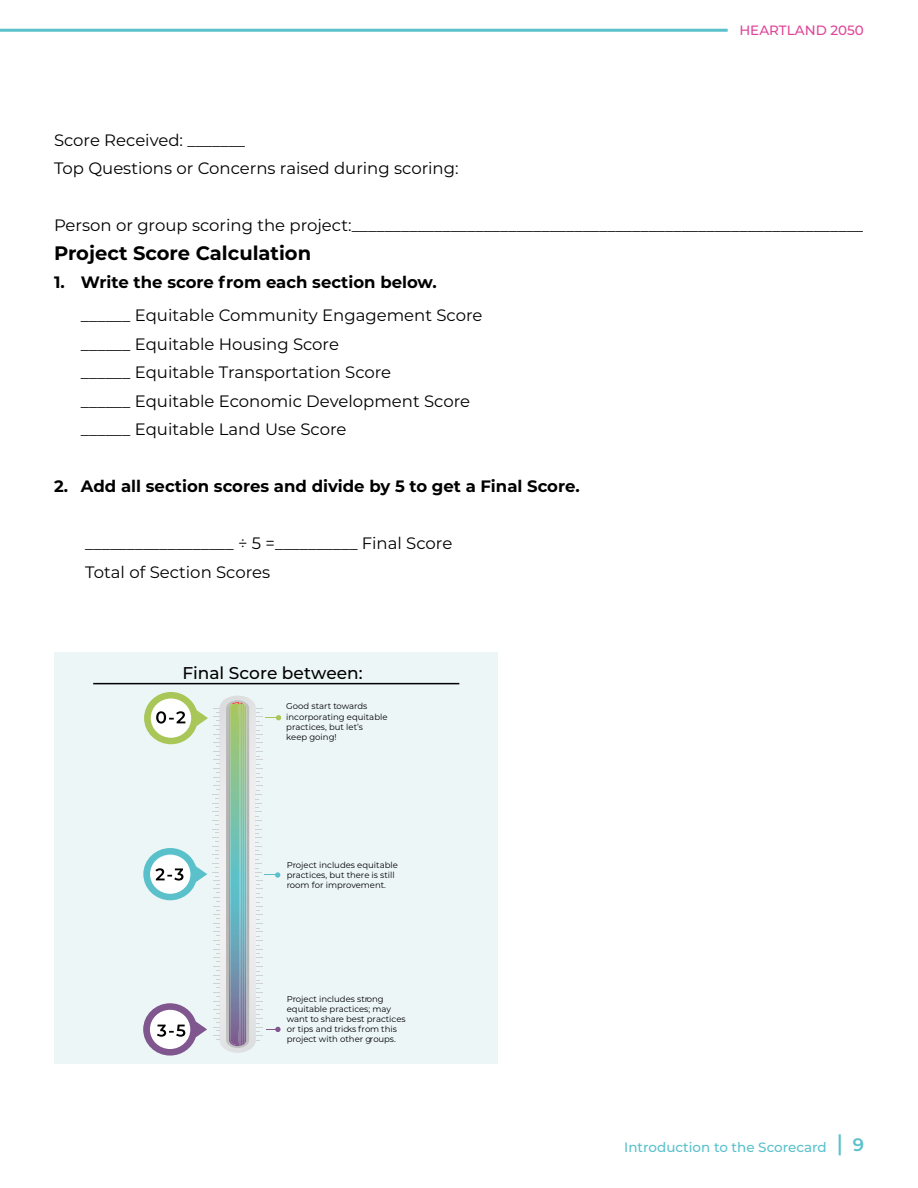
<style>
.page{position:relative;width:918px;height:1188px;background:#fff}
.page>*{position:absolute;margin:0;border:0;box-sizing:border-box;transform-origin:0 0}
.t1{font:600 22.5px "Montserrat";color:#5ac1cb;scale:.8 1}
.t2{font:700 19.5px "Montserrat";color:#000}
.t3{font:500 16.95px "Montserrat";color:#000}
.t4{font:16.5px/28.5px "Montserrat";color:#000}
.t5{font:700 16.5px "Montserrat";color:#000}
.t6{font:500 13.5px "Montserrat";color:#5ac1cb}
.t7{font:500 13.5px "Montserrat";color:#de4699}
.t8{font:8.55px/10.2px "Montserrat";color:#000}
.s1{font-size:18px}
</style>
<div class="page">
<hr style="left:0;top:29px;width:728px;height:3px;background:#5ac1cb">
<div style="left:54px;top:652px;width:443px;height:412px;background:#ecf6f7"></div>
<svg style="left:143px;top:692px;width:138px;height:364px"></svg>
<hr style="left:93px;top:683px;width:366px;height:1px;background:#000">
<p class="t4" style="left:54px;top:125px;width:406px">Score Received: _______<br>Top Questions or Concerns raised during scoring:</p>
<p class="t7" style="left:739px;top:20px;width:126px">HEARTLAND 2050</p>
<p class="t4" style="left:54px;top:210px;width:811px">Person or group scoring the project:______________________________________________________________</p>
<p class="t2" style="left:54px;top:239px;width:259px">Project Score Calculation</p>
<p class="t5" style="left:54px;top:270px;width:384px">1. Write the score from each section below.</p>
<p class="t4" style="left:81px;top:300px;width:403px">______ Equitable Community Engagement Score ______ Equitable Housing Score<br>______ Equitable Transportation Score<br>______ Equitable Economic Development Score ______ Equitable Land Use Score</p>
<p class="t5" style="left:54px;top:474px;width:527px">2. Add all section scores and divide by 5 to get a Final Score.</p>
<p class="t4" style="left:85px;top:528px;width:368px">__________________ ÷ 5 =__________ Final Score<br>Total of Section Scores</p>
<p class="t3" style="left:182px;top:661px;width:182px">Final Score between:</p>
<p class="t8" style="left:286px;top:701px;width:103px">Good start towards incorporating equitable practices, but let’s<br>keep going!</p>
<p class="t8" style="left:287px;top:859px;width:113px">Project includes equitable practices, but there is still room for improvement.</p>
<p class="t8" style="left:287px;top:993px;width:120px">Project includes strong equitable practices; may want to share best practices or tips and tricks from this project with other groups.</p>
<p class="t6" style="left:624px;top:1137px;width:204px">Introduction to the Scorecard</p>
<h1 class="t1" style="left:837px;top:1127px;width:35px">| <span class="s1">9</span></h1>
</div>
